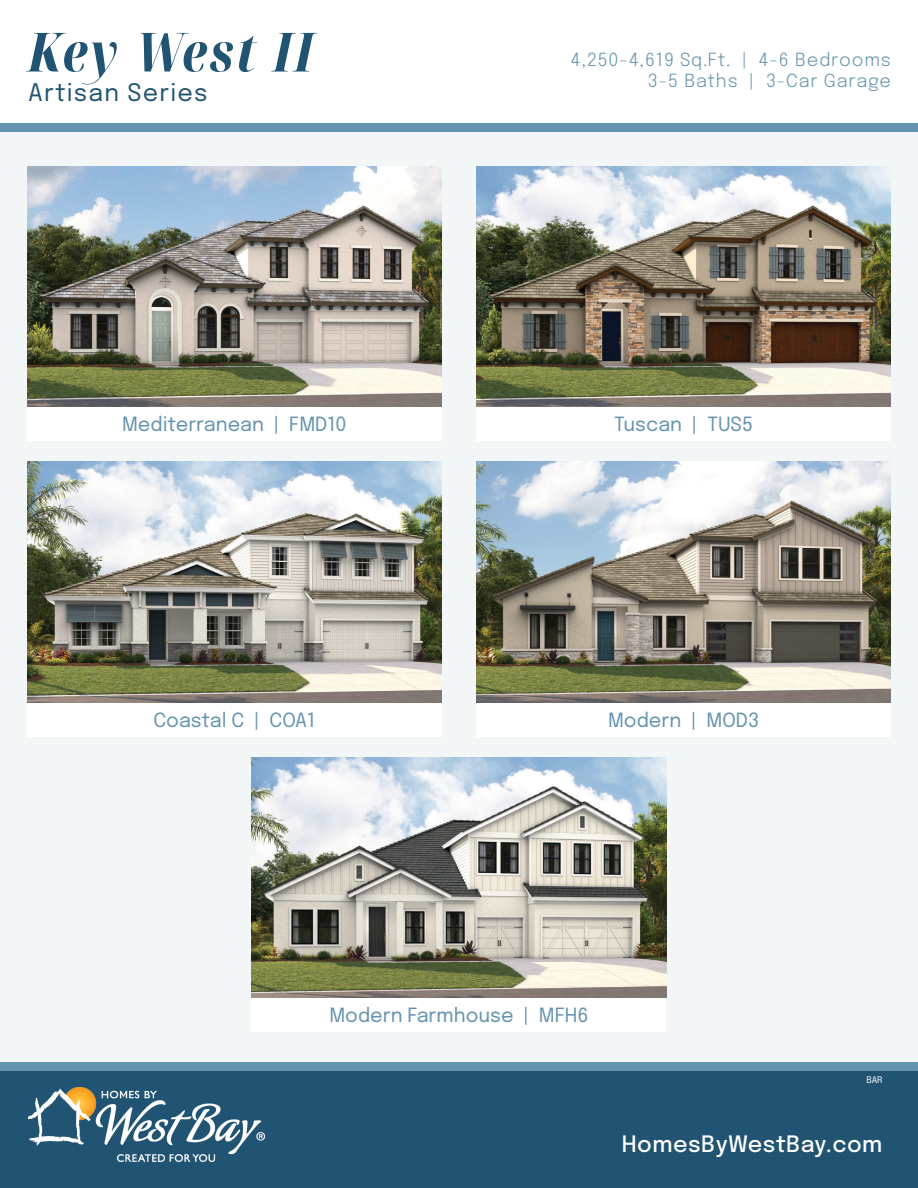
<style>
.page{position:relative;width:918px;height:1188px;background:#fff}
.page>*{position:absolute;margin:0;border:0;box-sizing:border-box;transform-origin:0 0}
.t1{font:italic 54px "Noto Serif Display";letter-spacing:.05em;color:#215372}
.t2{font:24px "Epilogue";letter-spacing:.05em;color:#215372}
.t3{font:500 22.5px "Epilogue";letter-spacing:.02em;color:#fff}
.t4{font:19.5px "Epilogue";color:#6493ae}
.t5{font:18px "Epilogue";letter-spacing:.05em;color:#6493ae}
.t6{font:9px "Epilogue";color:#fff}
</style>
<div class="page">
<div style="left:0;top:130px;width:918px;height:1058px;background:#f3f6f7"></div>
<div style="left:0;top:1066px;width:918px;height:122px;background:#215372"></div>
<img style="left:28px;top:1087px;width:236px;height:74px">
<div style="left:27px;top:407px;width:415px;height:34px;background:#fff"></div>
<div style="left:476px;top:407px;width:415px;height:34px;background:#fff"></div>
<div style="left:27px;top:702px;width:415px;height:34px;background:#fff"></div>
<div style="left:476px;top:702px;width:415px;height:34px;background:#fff"></div>
<div style="left:252px;top:998px;width:414px;height:34px;background:#fff"></div>
<div style="left:0;top:123px;width:918px;height:9px;background:#6493ae"></div>
<div style="left:0;top:1062px;width:918px;height:8px;background:#6493ae"></div>
<img style="left:27px;top:166px;width:415px;height:241px">
<img style="left:476px;top:166px;width:415px;height:241px">
<img style="left:27px;top:462px;width:415px;height:240px">
<img style="left:476px;top:462px;width:415px;height:240px">
<img style="left:252px;top:757px;width:414px;height:241px">
<p class="t1" style="left:28px;top:14px;width:286px">Key West II</p>
<p class="t2" style="left:28px;top:76px;width:181px">Artisan Series</p>
<p class="t5" style="left:571px;top:46px;width:322px">4,250-4,619 Sq.Ft. | 4-6 Bedrooms</p>
<p class="t5" style="left:648px;top:68px;width:245px">3-5 Baths | 3-Car Garage</p>
<p class="t4" style="left:122px;top:410px;width:226px">Mediterranean | FMD10</p>
<p class="t4" style="left:614px;top:410px;width:141px">Tuscan | TUS5</p>
<p class="t4" style="left:153px;top:706px;width:163px">Coastal C | COA1</p>
<p class="t4" style="left:608px;top:706px;width:153px">Modern | MOD3</p>
<p class="t4" style="left:329px;top:1001px;width:261px">Modern Farmhouse | MFH6</p>
<p class="t6" style="left:867px;top:1074px;width:17px">BAR</p>
<p class="t3" style="left:622px;top:1127px;width:262px">HomesByWestBay.com</p>
</div>
